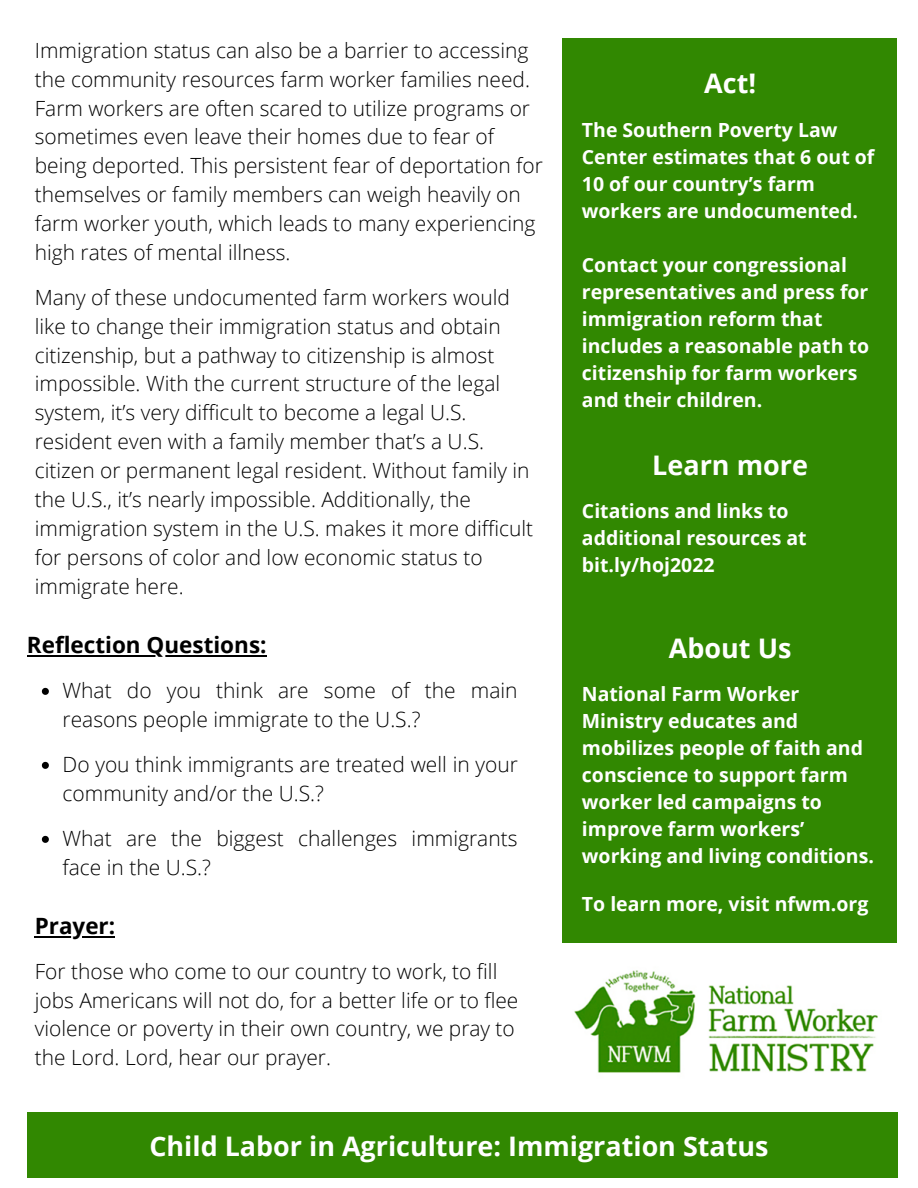
<style>
.page{position:relative;width:918px;height:1188px;background:#fff}
.page>*{position:absolute;margin:0;border:0;box-sizing:border-box;transform-origin:0 0}
.t1{font:700 27px "Open Sans";color:#fff}
.t2{font:700 26.85px "Open Sans";color:#fff}
.t3{font:700 22.5px "Open Sans";color:#000}
.t4{font:300 21px/29px "Open Sans";color:#000}
.t5{font:700 19.5px/27px "Open Sans";color:#fff}
</style>
<div class="page">
<svg style="left:42px;top:688px;width:7px;height:7px"></svg>
<svg style="left:42px;top:762px;width:7px;height:7px"></svg>
<svg style="left:42px;top:836px;width:7px;height:7px"></svg>
<hr style="left:27px;top:655px;width:240px;height:2px;background:#000">
<div style="left:27px;top:1113px;width:871px;height:65px;background:#318801"></div>
<div style="left:563px;top:38px;width:334px;height:904px;background:#318801"></div>
<img style="left:574px;top:970px;width:304px;height:103px">
<hr style="left:35px;top:936px;width:80px;height:2px;background:#000">
<p class="t4" style="left:35px;top:35px;width:510px">Immigration status can also be a barrier to accessing the community resources farm worker families need.<br>Farm workers are often scared to utilize programs or sometimes even leave their homes due to fear of being deported. This persistent fear of deportation for themselves or family members can weigh heavily on farm worker youth, which leads to many experiencing high rates of mental illness.</p>
<p class="t4" style="left:35px;top:282px;width:500px">Many of these undocumented farm workers would like to change their immigration status and obtain citizenship, but a pathway to citizenship is almost impossible. With the current structure of the legal system, it’s very difficult to become a legal U.S. resident even with a family member that’s a U.S. citizen or permanent legal resident. Without family in the U.S., it’s nearly impossible. Additionally, the immigration system in the U.S. makes it more difficult for persons of color and low economic status to immigrate here.</p>
<p class="t3" style="left:27px;top:629px;width:241px">Reflection Questions:</p>
<p class="t4" style="left:63px;top:675px;width:457px">What do you think are some of the main reasons people immigrate to the U.S.?</p>
<p class="t4" style="left:63px;top:749px;width:457px">Do you think immigrants are treated well in your community and/or the U.S.?</p>
<p class="t4" style="left:63px;top:823px;width:456px">What are the biggest challenges immigrants face in the U.S.?</p>
<p class="t3" style="left:35px;top:910px;width:82px">Prayer:</p>
<p class="t4" style="left:35px;top:956px;width:485px">For those who come to our country to work, to fill jobs Americans will not do, for a better life or to flee violence or poverty in their own country, we pray to the Lord. Lord, hear our prayer.</p>
<p class="t1" style="left:704px;top:64px;width:53px">Act!</p>
<p class="t5" style="left:582px;top:116px;width:294px">The Southern Poverty Law<br>Center estimates that 6 out of<br>10 of our country’s farm workers are undocumented.</p>
<p class="t5" style="left:582px;top:251px;width:289px">Contact your congressional representatives and press for immigration reform that includes a reasonable path to citizenship for farm workers and their children.</p>
<p class="t1" style="left:652px;top:446px;width:157px">Learn more</p>
<p class="t5" style="left:582px;top:497px;width:226px">Citations and links to additional resources at bit.ly/hoj2022</p>
<p class="t1" style="left:669px;top:629px;width:124px">About Us</p>
<p class="t5" style="left:582px;top:680px;width:294px">National Farm Worker<br>Ministry educates and mobilizes people of faith and conscience to support farm worker led campaigns to improve farm workers’ working and living conditions.</p>
<p class="t5" style="left:582px;top:890px;width:288px">To learn more, visit nfwm.org</p>
<p class="t2" style="left:149px;top:1127px;width:621px">Child Labor in Agriculture: Immigration Status</p>
</div>
